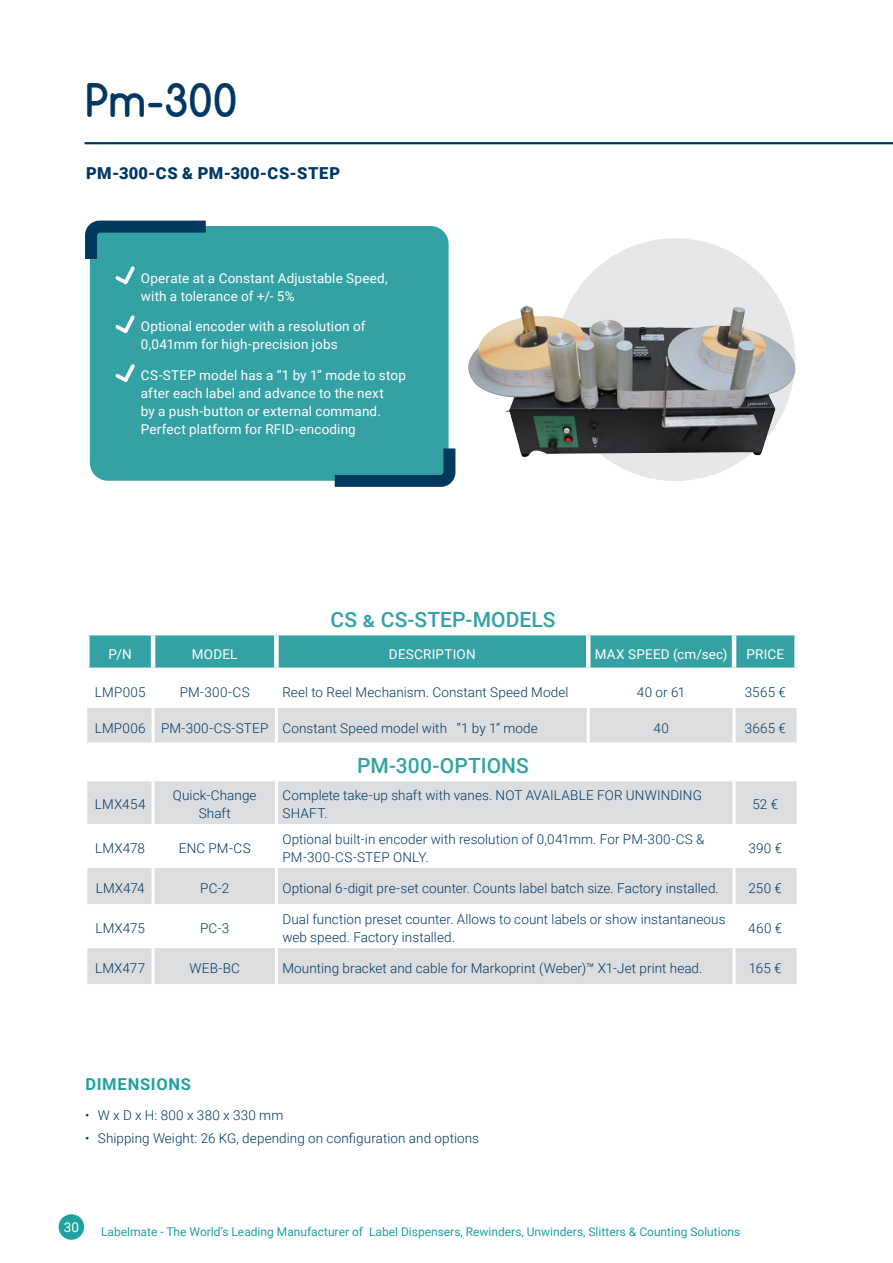
<style>
.page{position:relative;width:893px;height:1263px;background:#fff}
.page>*{position:absolute;margin:0;border:0;box-sizing:border-box;transform-origin:0 0}
.Product_title{font:700 43.5px "Comfortaa";color:#003863}
.Tussen_Titel_Tabel{font:500 21px "Roboto";letter-spacing:.005em;color:#34a2a5}
.Product_subtitle{font:900 16.5px "Roboto";letter-spacing:.03em;color:#003863}
.Optional_subtitle{font:700 16.5px "Roboto";letter-spacing:.045em;color:#1ea2a1}
.Broodtekst{font:300 13.5px/18px "Roboto";letter-spacing:.005em;color:#003863}
.Benefits{font:13.5px/18px "Roboto";letter-spacing:.015em;color:#fff}
.t1{font:12px "Roboto";color:#1ea2a1}
</style>
<div class="page">
<div style="left:59px;top:1214px;width:25px;height:26px;background:#1ea2a1;border-radius:50%"></div>
<hr style="left:85px;top:142px;width:808px;height:2px;background:#00395c">
<div style="left:556px;top:238px;width:239px;height:243px;background:#e6e7e9;border-radius:50%"></div>
<div style="left:90px;top:226px;width:359px;height:255px;background:#34a2a5;border-radius:18px"></div>
<svg style="left:115px;top:315px;width:20px;height:18px"></svg>
<svg style="left:85px;top:220px;width:121px;height:64px"></svg>
<svg style="left:329px;top:442px;width:127px;height:45px"></svg>
<svg style="left:115px;top:364px;width:20px;height:18px"></svg>
<div style="left:90px;top:635px;width:704px;height:33px;background:#34a2a5"></div>
<svg style="left:87px;top:708px;width:710px;height:276px;fill:#dcdddf"></svg>
<hr style="left:151px;top:635px;width:4px;height:33px;background:#fff">
<div style="left:274px;top:635px;width:5px;height:33px;background:#fff"></div>
<hr style="left:586px;top:635px;width:4px;height:33px;background:#fff">
<hr style="left:732px;top:635px;width:4px;height:33px;background:#fff">
<hr style="left:152px;top:708px;width:3px;height:34px;background:#fff">
<hr style="left:275px;top:708px;width:3px;height:34px;background:#fff">
<hr style="left:587px;top:708px;width:3px;height:34px;background:#fff">
<hr style="left:732px;top:708px;width:3px;height:34px;background:#fff">
<hr style="left:152px;top:781px;width:3px;height:43px;background:#fff">
<hr style="left:275px;top:781px;width:3px;height:43px;background:#fff">
<hr style="left:732px;top:781px;width:3px;height:43px;background:#fff">
<hr style="left:152px;top:824px;width:3px;height:44px;background:#fff">
<hr style="left:275px;top:824px;width:3px;height:44px;background:#fff">
<hr style="left:732px;top:824px;width:3px;height:44px;background:#fff">
<hr style="left:152px;top:868px;width:3px;height:36px;background:#fff">
<hr style="left:275px;top:868px;width:3px;height:36px;background:#fff">
<hr style="left:732px;top:868px;width:3px;height:36px;background:#fff">
<hr style="left:152px;top:904px;width:3px;height:44px;background:#fff">
<hr style="left:275px;top:904px;width:3px;height:44px;background:#fff">
<hr style="left:732px;top:904px;width:3px;height:44px;background:#fff">
<hr style="left:152px;top:948px;width:3px;height:36px;background:#fff">
<hr style="left:275px;top:948px;width:3px;height:36px;background:#fff">
<hr style="left:732px;top:948px;width:3px;height:36px;background:#fff">
<hr style="left:87px;top:742px;width:66px;height:3px;background:#fff">
<hr style="left:153px;top:742px;width:123px;height:3px;background:#fff">
<hr style="left:276px;top:742px;width:312px;height:3px;background:#fff">
<hr style="left:588px;top:742px;width:146px;height:3px;background:#fff">
<hr style="left:734px;top:742px;width:63px;height:3px;background:#fff">
<hr style="left:87px;top:778px;width:66px;height:3px;background:#fff">
<hr style="left:153px;top:778px;width:123px;height:3px;background:#fff">
<hr style="left:276px;top:778px;width:312px;height:3px;background:#fff">
<hr style="left:588px;top:778px;width:146px;height:3px;background:#fff">
<hr style="left:734px;top:778px;width:63px;height:3px;background:#fff">
<div style="left:355px;top:758px;width:176px;height:19px;background:#fff"></div>
<img style="left:468px;top:306px;width:328px;height:151px">
<p class="Product_title" style="left:86px;top:73px;width:153px">Pm-300</p>
<p class="Product_subtitle" style="left:86px;top:161px;width:256px">PM-300-CS &amp; PM-300-CS-STEP</p>
<p class="Benefits" style="left:141px;top:268px;width:248px">Operate at a Constant Adjustable Speed, with a tolerance of +/- 5%</p>
<p class="Benefits" style="left:141px;top:317px;width:226px">Optional encoder with a resolution of<br>0,041mm for high-precision jobs</p>
<p class="Benefits" style="left:141px;top:366px;width:267px">CS-STEP model has a “1 by 1” mode to stop after each label and advance to the next<br>by a push-button or external command.<br>Perfect platform for RFID-encoding</p>
<p class="Tussen_Titel_Tabel" style="left:330px;top:605px;width:227px">CS &amp; CS-STEP-MODELS</p>
<p class="Benefits" style="left:108px;top:645px;width:25px">P/N</p>
<p class="Benefits" style="left:192px;top:645px;width:47px">MODEL</p>
<p class="Benefits" style="left:389px;top:645px;width:88px">DESCRIPTION</p>
<p class="Benefits" style="left:595px;top:645px;width:134px">MAX SPEED (cm/sec)</p>
<p class="Benefits" style="left:746px;top:645px;width:39px">PRICE</p>
<p class="Broodtekst" style="left:95px;top:683px;width:52px">LMP005</p>
<p class="Broodtekst" style="left:180px;top:683px;width:72px">PM-300-CS</p>
<p class="Broodtekst" style="left:282px;top:683px;width:288px">Reel to Reel Mechanism. Constant Speed Model</p>
<p class="Broodtekst" style="left:637px;top:683px;width:50px">40 or 61</p>
<p class="Broodtekst" style="left:745px;top:683px;width:43px">3565 €</p>
<p class="Broodtekst" style="left:95px;top:719px;width:52px">LMP006</p>
<p class="Broodtekst" style="left:161px;top:719px;width:109px">PM-300-CS-STEP</p>
<p class="Broodtekst" style="left:282px;top:719px;width:257px">Constant Speed model with “1 by 1” mode</p>
<p class="Broodtekst" style="left:653px;top:719px;width:17px">40</p>
<p class="Broodtekst" style="left:745px;top:719px;width:43px">3665 €</p>
<p class="Tussen_Titel_Tabel" style="left:357px;top:751px;width:173px">PM-300-OPTIONS</p>
<p class="Broodtekst" style="left:95px;top:795px;width:52px">LMX454</p>
<p class="Broodtekst" style="left:173px;top:786px;width:85px;text-align:center">Quick-Change<br>Shaft</p>
<p class="Broodtekst" style="left:282px;top:786px;width:421px">Complete take-up shaft with vanes. NOT AVAILABLE FOR UNWINDING<br>SHAFT.</p>
<p class="Broodtekst" style="left:752px;top:795px;width:27px">52 €</p>
<p class="Broodtekst" style="left:95px;top:839px;width:51px">LMX478</p>
<p class="Broodtekst" style="left:179px;top:839px;width:73px">ENC PM-CS</p>
<p class="Broodtekst" style="left:282px;top:830px;width:424px">Optional built-in encoder with resolution of 0,041mm. For PM-300-CS &amp;<br>PM-300-CS-STEP ONLY.</p>
<p class="Broodtekst" style="left:748px;top:839px;width:35px">390 €</p>
<p class="Broodtekst" style="left:96px;top:879px;width:50px">LMX474</p>
<p class="Broodtekst" style="left:200px;top:879px;width:31px">PC-2</p>
<p class="Broodtekst" style="left:282px;top:879px;width:438px">Optional 6-digit pre-set counter. Counts label batch size. Factory installed.</p>
<p class="Broodtekst" style="left:749px;top:879px;width:35px">250 €</p>
<p class="Broodtekst" style="left:95px;top:919px;width:51px">LMX475</p>
<p class="Broodtekst" style="left:200px;top:919px;width:31px">PC-3</p>
<p class="Broodtekst" style="left:282px;top:910px;width:445px">Dual function preset counter. Allows to count labels or show instantaneous web speed. Factory installed.</p>
<p class="Broodtekst" style="left:748px;top:919px;width:35px">460 €</p>
<p class="Broodtekst" style="left:95px;top:959px;width:52px">LMX477</p>
<p class="Broodtekst" style="left:189px;top:959px;width:52px">WEB-BC</p>
<p class="Broodtekst" style="left:282px;top:959px;width:422px">Mounting bracket and cable for Markoprint (Weber)™ X1-Jet print head.</p>
<p class="Broodtekst" style="left:749px;top:959px;width:34px">165 €</p>
<p class="Optional_subtitle" style="left:85px;top:1072px;width:107px">DIMENSIONS</p>
<p class="Broodtekst" style="left:85px;top:1106px;width:200px">• W x D x H: 800 x 380 x 330 mm</p>
<p class="Broodtekst" style="left:85px;top:1128px;width:395px">• Shipping Weight: 26 KG, depending on configuration and options</p>
<p class="Benefits" style="left:64px;top:1217px;width:17px">30</p>
<p class="t1" style="left:101px;top:1224px;width:641px">Labelmate - The World’s Leading Manufacturer of Label Dispensers, Rewinders, Unwinders, Slitters &amp; Counting Solutions</p>
</div>
